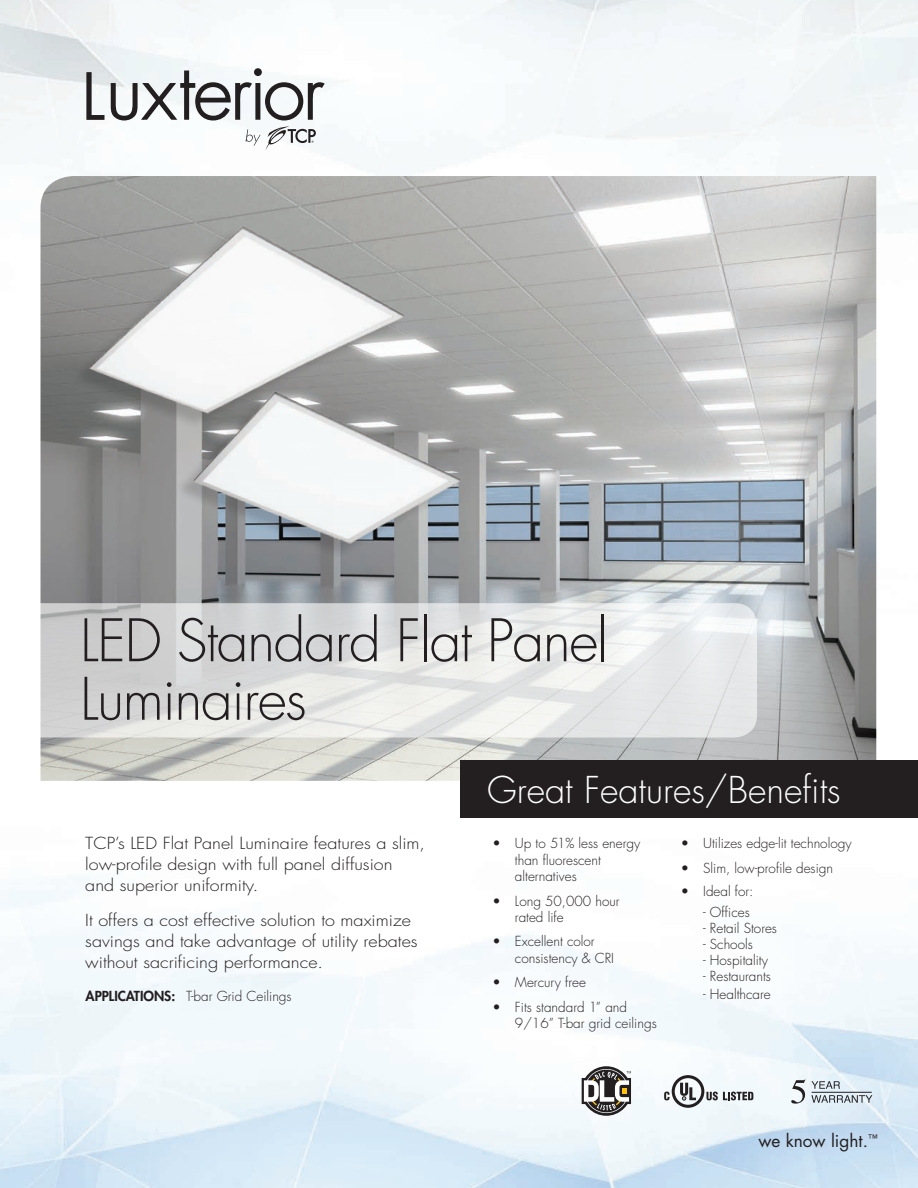
<style>
.page{position:relative;width:918px;height:1188px;background:#fff}
.page>*{position:absolute;margin:0;border:0;box-sizing:border-box;transform-origin:0 0}
.t1{font:300 57px/58.5px "Futura Std";letter-spacing:-.025em;color:#231f20}
.t2{font:300 36px "Futura Std";color:#fff}
.t3{font:17.25px "Futura Std";color:#231f20}
.t4{font:300 16.2px/21px "Futura Std";color:#231f20;scale:1.11 1}
.t5{font:300 13.5px/16.2px "Futura Std";color:#231f20}
.s1{font-weight:800}
</style>
<div class="page">
<img style="left:0;top:0;width:918px;height:1188px">
<img style="left:40px;top:176px;width:836px;height:605px">
<svg style="left:0;top:603px;width:757px;height:135px"></svg>
<div style="left:460px;top:761px;width:458px;height:57px;background:#231f20"></div>
<svg style="left:86px;top:68px;width:239px;height:83px"></svg>
<div style="left:174px;top:394px;width:283px;height:166px;background:#231f20;opacity:.2"></div>
<img style="left:185px;top:380px;width:285px;height:176px">
<div style="left:70px;top:228px;width:329px;height:202px;background:#231f20;opacity:.2"></div>
<img style="left:82px;top:212px;width:330px;height:214px">
<svg style="left:664px;top:1075px;width:89px;height:33px"></svg>
<hr style="left:812px;top:1092px;width:60px;height:1px;background:#231f20">
<svg style="left:791px;top:1079px;width:14px;height:25px"></svg>
<svg style="left:811px;top:1081px;width:29px;height:8px"></svg>
<svg style="left:811px;top:1095px;width:61px;height:8px"></svg>
<svg style="left:582px;top:1066px;width:49px;height:50px"></svg>
<p class="t1" style="left:80px;top:613px;width:530px">LED Standard Flat Panel<br>Luminaires</p>
<p class="t4" style="left:85px;top:833px;width:308px">TCP’s LED Flat Panel Luminaire features a slim, low-profile design with full panel diffusion and superior uniformity.</p>
<p class="t4" style="left:85px;top:910px;width:301px">It offers a cost effective solution to maximize savings and take advantage of utility rebates without sacrificing performance.</p>
<p class="t5" style="left:86px;top:989px;width:208px"><span class="s1">APPLICATIONS:</span> T-bar Grid Ceilings</p>
<p class="t2" style="left:487px;top:768px;width:355px">Great Features/Benefits</p>
<p class="t5" style="left:515px;top:836px;width:127px;text-indent:-22px">• Up to 51% less energy than fluorescent alternatives</p>
<p class="t5" style="left:515px;top:893px;width:106px;text-indent:-22px">• Long 50,000 hour rated life</p>
<p class="t5" style="left:515px;top:934px;width:101px;text-indent:-22px">• Excellent color consistency &amp; CRI</p>
<p class="t5" style="left:492px;top:975px;width:95px">• Mercury free</p>
<p class="t5" style="left:515px;top:1000px;width:143px;text-indent:-22px">• Fits standard 1” and<br>9/16” T-bar grid ceilings</p>
<p class="t5" style="left:681px;top:836px;width:172px">• Utilizes edge-lit technology</p>
<p class="t5" style="left:681px;top:861px;width:154px">• Slim, low-profile design</p>
<p class="t5" style="left:681px;top:883px;width:74px">• Ideal for:</p>
<p class="t5" style="left:703px;top:904px;width:48px">- Offices</p>
<p class="t5" style="left:703px;top:920px;width:75px">- Retail Stores</p>
<p class="t5" style="left:703px;top:936px;width:51px">- Schools</p>
<p class="t5" style="left:703px;top:953px;width:66px">- Hospitality</p>
<p class="t5" style="left:703px;top:969px;width:69px">- Restaurants</p>
<p class="t5" style="left:703px;top:987px;width:69px">- Healthcare</p>
<p class="t3" style="left:758px;top:1130px;width:121px">we know light.<sup>™</sup></p>
</div>
